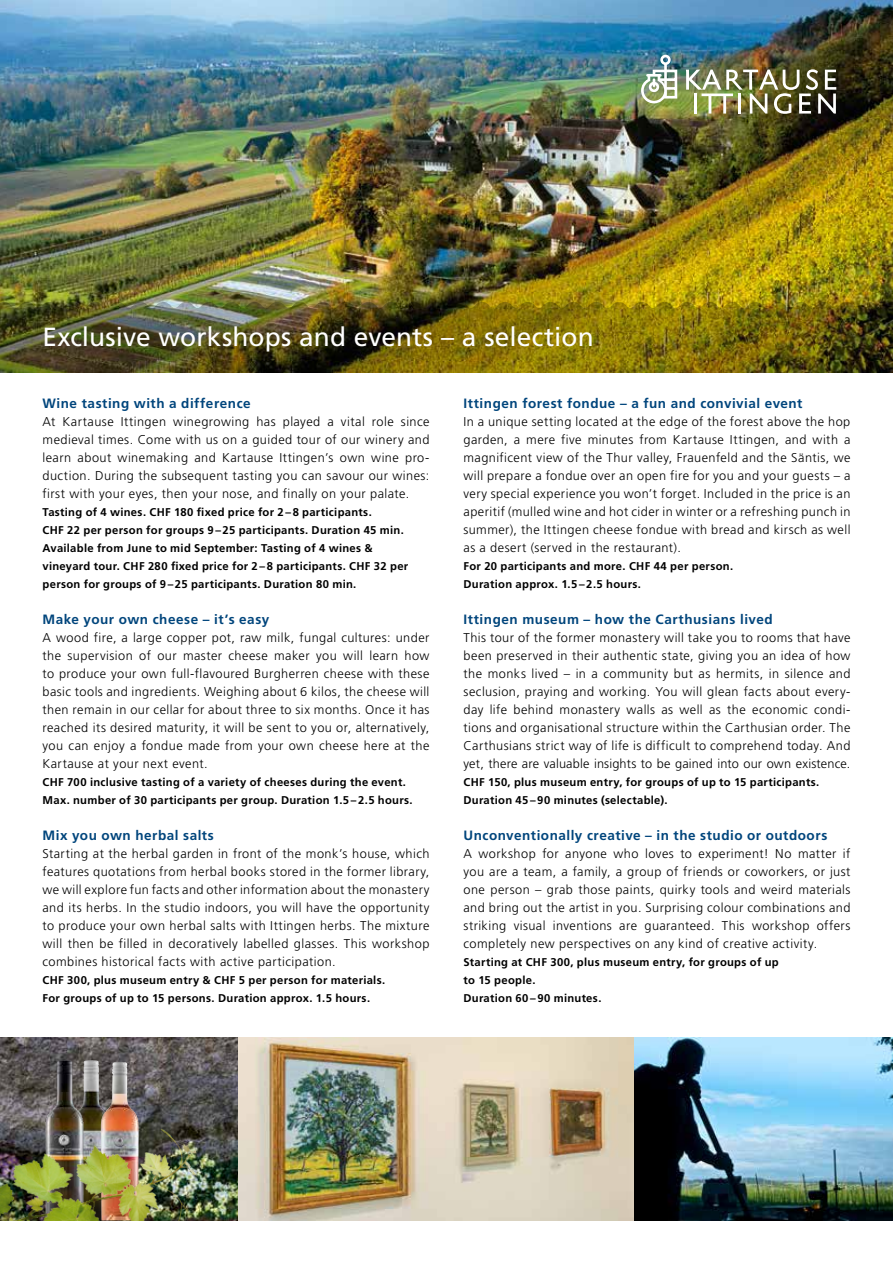
<style>
.page{position:relative;width:893px;height:1263px;background:#fff}
.page>*{position:absolute;margin:0;border:0;box-sizing:border-box;transform-origin:0 0}
.t1{font:26.25px "Frutiger LT Pro";color:#fff}
.t2{font:700 13.5px "Frutiger LT Pro";letter-spacing:.04em;color:#00457c}
.t3{font:300 12.75px/18px "Frutiger LT Pro";letter-spacing:.035em;color:#000;text-align:justify}
.t4{font:700 11.25px/18px "Frutiger LT Pro";letter-spacing:.025em;color:#000}
</style>
<div class="page">
<img style="left:0;top:1037px;width:635px;height:183px">
<img style="left:0;top:0;width:893px;height:302px">
<img style="left:0;top:302px;width:893px;height:71px">
<div style="left:660px;top:55px;width:11px;height:10px;border:3px solid #fff;border-radius:50%"></div>
<img style="left:686px;top:69px;width:150px;height:45px">
<svg style="left:641px;top:63px;width:38px;height:40px"></svg>
<img style="left:635px;top:1037px;width:258px;height:183px">
<img style="left:88px;top:1060px;width:22px;height:55px">
<img style="left:39px;top:1049px;width:49px;height:66px">
<img style="left:101px;top:1062px;width:38px;height:53px">
<img style="left:0;top:1115px;width:232px;height:105px">
<h1 class="t1" style="left:43px;top:321px;width:553px">Exclusive workshops and events – a selection</h1>
<p class="t2" style="left:43px;top:395px;width:210px">Wine tasting with a difference</p>
<p class="t3" style="left:43px;top:412px;width:388px">At Kartause Ittingen winegrowing has played a vital role since medieval times. Come with us on a guided tour of our winery and learn about winemaking and Kartause Ittingen’s own wine pro&shy;duction. During the subsequent tasting you can savour our wines: first with your eyes, then your nose, and finally on your palate.</p>
<p class="t4" style="left:43px;top:503px;width:367px">Tasting of 4 wines. CHF 180 fixed price for 2 – 8 participants.<br>CHF 22 per person for groups 9 – 25 participants. Duration 45 min.<br>Available from June to mid September: Tasting of 4 wines &amp; vineyard tour. CHF 280 fixed price for 2 – 8 participants. CHF 32 per person for groups of 9 – 25 participants. Duration 80 min.</p>
<p class="t2" style="left:43px;top:611px;width:228px">Make your own cheese – it’s easy</p>
<p class="t3" style="left:43px;top:628px;width:388px">A wood fire, a large copper pot, raw milk, fungal cultures: under the supervision of our master cheese maker you will learn how to produce your own full-flavoured Burgherren cheese with these basic tools and ingredients. Weighing about 6 kilos, the cheese will then remain in our cellar for about three to six months. Once it has reached its desired maturity, it will be sent to you or, alternatively, you can enjoy a fondue made from your own cheese here at the Kartause at your next event.</p>
<p class="t4" style="left:43px;top:773px;width:372px">CHF 700 inclusive tasting of a variety of cheeses during the event.<br>Max. number of 30 participants per group. Duration 1.5 – 2.5 hours.</p>
<p class="t2" style="left:43px;top:827px;width:173px">Mix you own herbal salts</p>
<p class="t3" style="left:43px;top:844px;width:388px">Starting at the herbal garden in front of the monk’s house, which features quotations from herbal books stored in the former library, we will explore fun facts and other information about the monastery and its herbs. In the studio indoors, you will have the opportunity to produce your own herbal salts with Ittingen herbs. The mixture will then be filled in decoratively labelled glasses. This workshop combines historical facts with active participation.</p>
<p class="t4" style="left:43px;top:971px;width:344px">CHF 300, plus museum entry &amp; CHF 5 per person for materials.<br>For groups of up to 15 persons. Duration approx. 1.5 hours.</p>
<p class="t2" style="left:463px;top:395px;width:340px">Ittingen forest fondue – a fun and convivial event</p>
<p class="t3" style="left:463px;top:412px;width:388px">In a unique setting located at the edge of the forest above the hop garden, a mere five minutes from Kartause Ittingen, and with a magnificent view of the Thur valley, Frauenfeld and the Säntis, we will prepare a fondue over an open fire for you and your guests – a very special experience you won’t forget. Included in the price is an aperitif (mulled wine and hot cider in winter or a refreshing punch in summer), the Ittingen cheese fondue with bread and kirsch as well as a desert (served in the restaurant).</p>
<p class="t4" style="left:463px;top:557px;width:271px">For 20 participants and more. CHF 44 per person.<br>Duration approx. 1.5 – 2.5 hours.</p>
<p class="t2" style="left:463px;top:611px;width:311px">Ittingen museum – how the Carthusians lived</p>
<p class="t3" style="left:463px;top:628px;width:388px">This tour of the former monastery will take you to rooms that have been preserved in their authentic state, giving you an idea of how the monks lived – in a community but as hermits, in silence and seclusion, praying and working. You will glean facts about every&shy;day life behind monastery walls as well as the economic condi&shy;tions and organisational structure within the Carthusian order. The Carthusians strict way of life is difficult to comprehend today. And yet, there are valuable insights to be gained into our own existence.</p>
<p class="t4" style="left:463px;top:773px;width:357px">CHF 150, plus museum entry, for groups of up to 15 participants.<br>Duration 45 – 90 minutes (selectable).</p>
<p class="t2" style="left:463px;top:827px;width:365px">Unconventionally creative – in the studio or outdoors</p>
<p class="t3" style="left:463px;top:844px;width:388px">A workshop for anyone who loves to experiment! No matter if you are a team, a family, a group of friends or coworkers, or just one person – grab those paints, quirky tools and weird materials and bring out the artist in you. Surprising colour combinations and striking visual inventions are guaranteed. This workshop offers completely new perspectives on any kind of creative activity.</p>
<p class="t4" style="left:463px;top:953px;width:317px">Starting at CHF 300, plus museum entry, for groups of up to 15 people.<br>Duration 60 – 90 minutes.</p>
</div>
